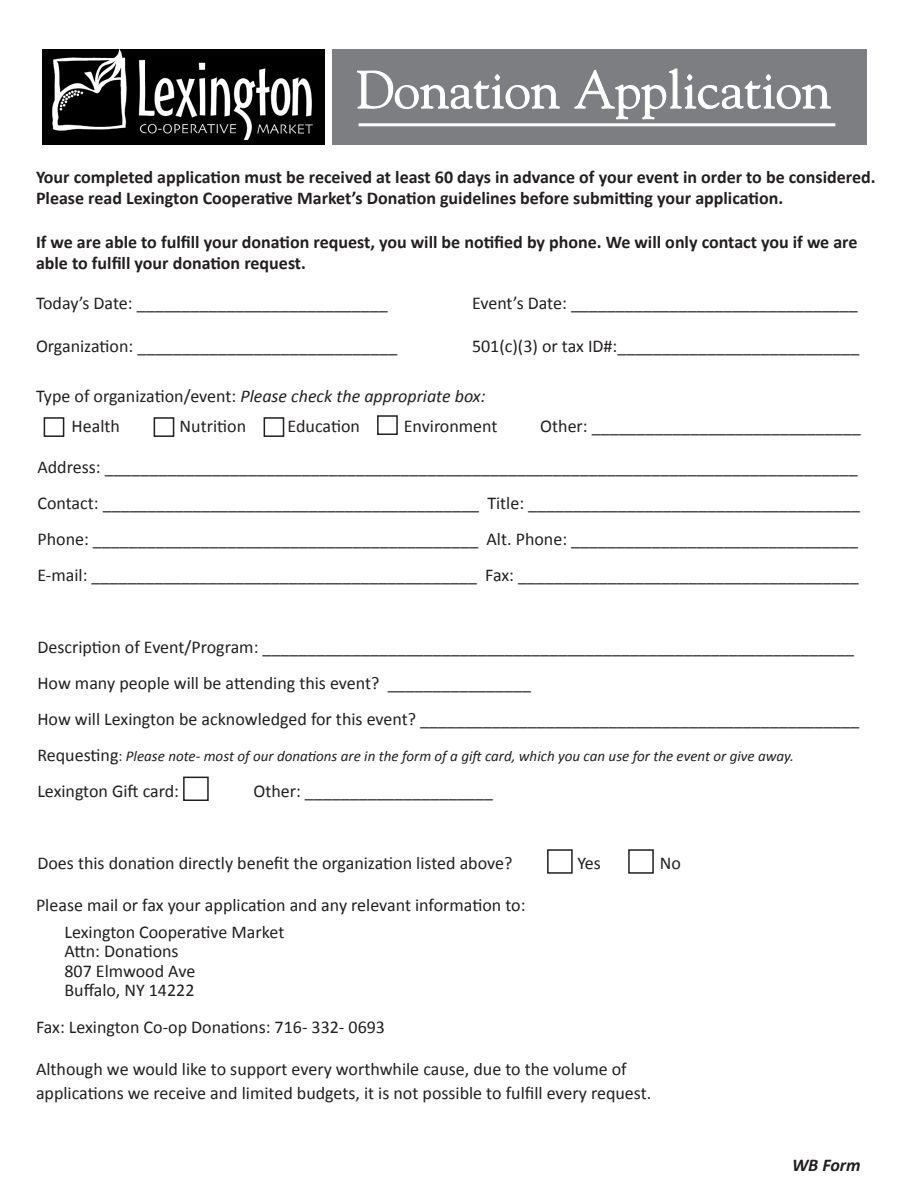
<style>
.page{position:relative;width:918px;height:1188px;background:#fff}
.page>*{position:absolute;margin:0;border:0;box-sizing:border-box;transform-origin:0 0}
.t1{font:52.5px "Goudy";color:#fff}
.t2{font:18px "Calibri";color:#231f20}
.t3{font:700 18px/21.6px "Calibri";color:#231f20}
.t4{font:italic 18px "Calibri";color:#231f20}
.t5{font:italic 700 18px "Calibri";color:#231f20}
.t6{font:italic 15px "Calibri";color:#231f20}
.s1{font-style:normal}
.s2{font-style:normal;font-size:18px}
</style>
<div class="page">
<div style="left:332px;top:49px;width:535px;height:96px;background:#7c7e81"></div>
<svg style="left:357px;top:70px;width:203px;height:39px"></svg>
<svg style="left:574px;top:68px;width:257px;height:52px"></svg>
<img style="left:42px;top:49px;width:282px;height:96px">
<div style="left:44px;top:417px;width:20px;height:20px;border:2px solid #231f20"></div>
<div style="left:183px;top:777px;width:26px;height:24px;border:2px solid #231f20"></div>
<div style="left:547px;top:849px;width:26px;height:25px;border:2px solid #231f20"></div>
<div style="left:628px;top:849px;width:26px;height:25px;border:2px solid #231f20"></div>
<div style="left:154px;top:417px;width:20px;height:20px;border:2px solid #231f20"></div>
<div style="left:264px;top:417px;width:20px;height:20px;border:2px solid #231f20"></div>
<div style="left:377px;top:415px;width:21px;height:20px;border:2px solid #231f20"></div>
<hr style="left:359px;top:123px;width:476px;height:3px;background:#fff">
<p class="t1" style="left:356px;top:57px;width:477px">Donation Application</p>
<p class="t3" style="left:36px;top:166px;width:841px">Your completed application must be received at least 60 days in advance of your event in order to be considered.<br>Please read Lexington Cooperative Market’s Donation guidelines before submitting your application.</p>
<p class="t3" style="left:36px;top:231px;width:823px">If we are able to fulfill your donation request, you will be notified by phone. We will only contact you if we are able to fulfill your donation request.</p>
<p class="t2" style="left:36px;top:291px;width:353px">Today’s Date: ____________________________</p>
<p class="t2" style="left:472px;top:291px;width:387px">Event’s Date: ________________________________</p>
<p class="t2" style="left:36px;top:335px;width:363px">Organization: _____________________________</p>
<p class="t2" style="left:472px;top:335px;width:389px">501(c)(3) or tax ID#:___________________________</p>
<p class="t4" style="left:36px;top:384px;width:451px"><span class="s1">Type of organization/event:</span> Please check the appropriate box:</p>
<p class="t2" style="left:72px;top:414px;width:50px">Health</p>
<p class="t2" style="left:180px;top:414px;width:68px">Nutrition</p>
<p class="t2" style="left:288px;top:414px;width:74px">Education</p>
<p class="t2" style="left:404px;top:414px;width:95px">Environment</p>
<p class="t2" style="left:540px;top:414px;width:322px">Other: ______________________________</p>
<p class="t2" style="left:37px;top:455px;width:822px">Address: ____________________________________________________________________________________</p>
<p class="t2" style="left:37px;top:491px;width:824px">Contact: __________________________________________ Title: _____________________________________</p>
<p class="t2" style="left:37px;top:527px;width:822px">Phone: ___________________________________________ Alt. Phone: ________________________________</p>
<p class="t2" style="left:37px;top:563px;width:823px">E-mail: ___________________________________________ Fax: ______________________________________</p>
<p class="t2" style="left:37px;top:635px;width:818px">Description of Event/Program: __________________________________________________________________</p>
<p class="t2" style="left:37px;top:671px;width:495px">How many people will be attending this event? ________________</p>
<p class="t2" style="left:37px;top:707px;width:824px">How will Lexington be acknowledged for this event? _________________________________________________</p>
<p class="t6" style="left:37px;top:746px;width:758px"><span class="s2">Requesting</span><span class="s1">:</span> Please note- most of our donations are in the form of a gift card, which you can use for the event or give away.</p>
<p class="t2" style="left:37px;top:779px;width:143px">Lexington Gift card:</p>
<p class="t2" style="left:253px;top:779px;width:241px">Other: _____________________</p>
<p class="t2" style="left:37px;top:851px;width:476px">Does this donation directly benefit the organization listed above?</p>
<p class="t2" style="left:577px;top:851px;width:25px">Yes</p>
<p class="t2" style="left:660px;top:851px;width:23px">No</p>
<p class="t2" style="left:36px;top:894px;width:491px">Please mail or fax your application and any relevant information to:</p>
<p class="t2" style="left:64px;top:921px;width:221px">Lexington Cooperative Market</p>
<p class="t2" style="left:64px;top:940px;width:116px">Attn: Donations</p>
<p class="t2" style="left:64px;top:960px;width:132px">807 Elmwood Ave</p>
<p class="t2" style="left:64px;top:979px;width:131px">Buffalo, NY 14222</p>
<p class="t2" style="left:36px;top:1015px;width:351px">Fax: Lexington Co-op Donations: 716- 332- 0693</p>
<p class="t2" style="left:36px;top:1057px;width:592px">Although we would like to support every worthwhile cause, due to the volume of</p>
<p class="t2" style="left:36px;top:1081px;width:617px">applications we receive and limited budgets, it is not possible to fulfill every request.</p>
<p class="t5" style="left:792px;top:1153px;width:70px">WB Form</p>
</div>
